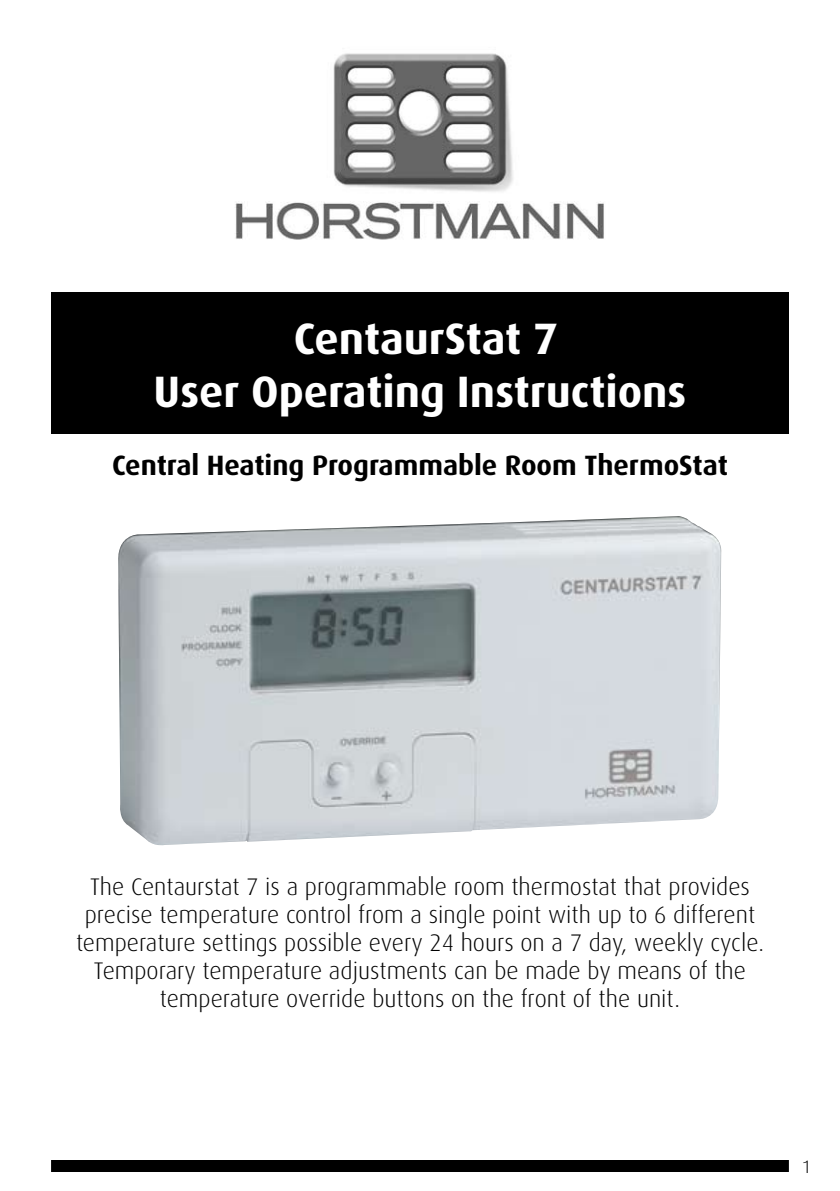
<style>
.page{position:relative;width:840px;height:1191px;background:#fff}
.page>*{position:absolute;margin:0;border:0;box-sizing:border-box;transform-origin:0 0}
.t1{font:700 44px/52.8px "Dax";color:#fff;text-align:center}
.t2{font:700 28px "Dax";color:#000}
.t3{font:300 24px/28px "Dax";color:#000;text-align:center}
.t4{font:300 18px "Dax";color:#000}
</style>
<div class="page">
<img style="left:235px;top:53px;width:369px;height:187px">
<div style="left:51px;top:292px;width:737px;height:142px;background:#000"></div>
<div style="left:51px;top:1160px;width:737px;height:12px;background:#000"></div>
<img style="left:118px;top:516px;width:604px;height:330px">
<h1 class="t1" style="left:153px;top:313px;width:534px">CentaurStat 7<br>User Operating Instructions</h1>
<p class="t2" style="left:112px;top:450px;width:617px">Central Heating Programmable Room ThermoStat</p>
<p class="t3" style="left:76px;top:873px;width:689px">The Centaurstat 7 is a programmable room thermostat that provides precise temperature control from a single point with up to 6 different temperature settings possible every 24 hours on a 7 day, weekly cycle.<br>Temporary temperature adjustments can be made by means of the temperature override buttons on the front of the unit.</p>
<p class="t4" style="left:801px;top:1157px;width:11px">1</p>
</div>
